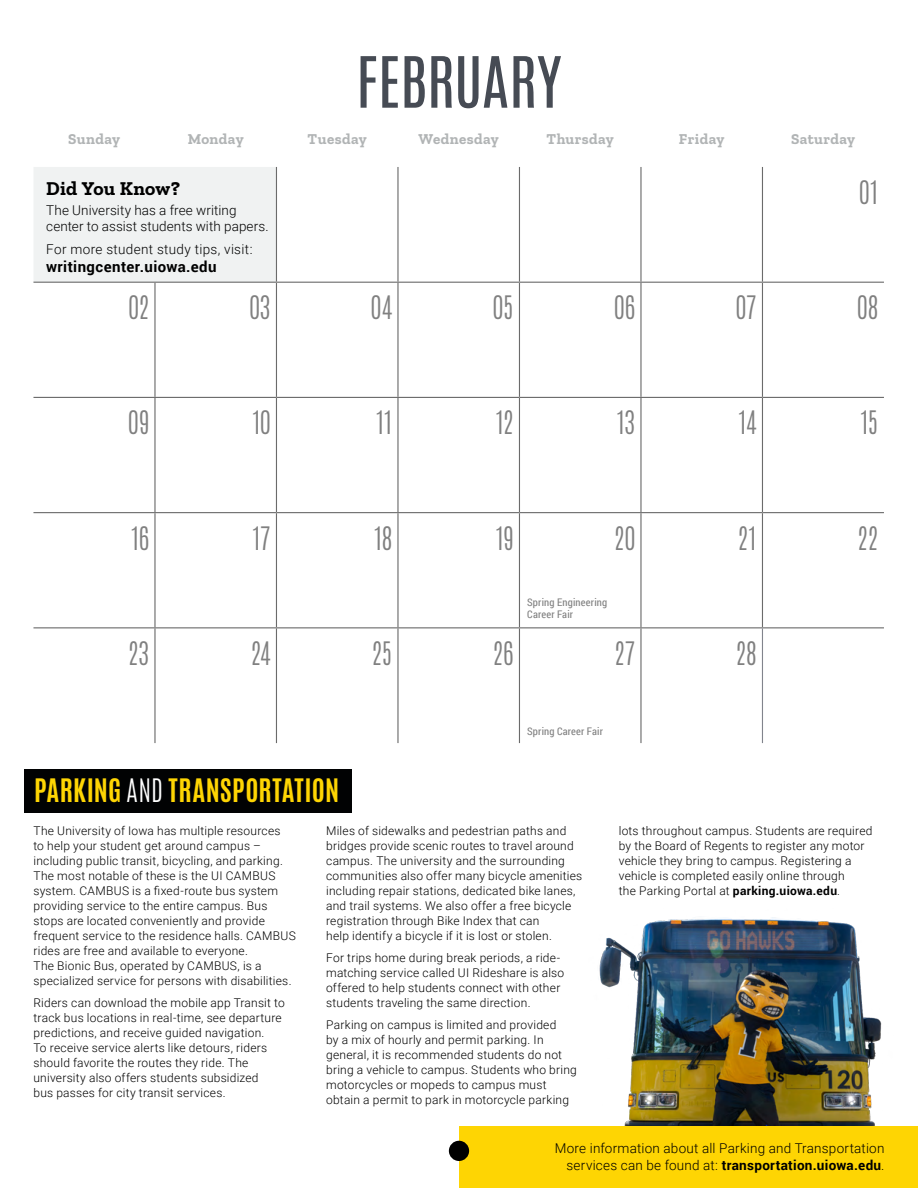
<style>
.page{position:relative;width:918px;height:1188px;background:#fff}
.page>*{position:absolute;margin:0;border:0;box-sizing:border-box;transform-origin:0 0}
.t1{font:60px "Antonio";letter-spacing:-.01em;color:#464b54}
.t2{font:300 27px "Antonio";letter-spacing:.02em;color:#808080}
.body{font:700 27px "Antonio";letter-spacing:.005em;color:#fed503}
.t3{font:700 19.5px "Zilla Slab";letter-spacing:.015em;color:#000}
.t4{font:18px "Antonio";color:#000}
.t5{font:700 15px "Zilla Slab";letter-spacing:.03em;color:#b1b4b5}
.t6{font:700 15px "Roboto";letter-spacing:.025em;color:#000}
.body-2{font:300 13.5px/16.2px "Roboto";letter-spacing:.01em;color:#000}
.body-3{font:300 12px/15px "Roboto";letter-spacing:.02em;color:#000}
.t7{font:10.5px/12px "Roboto Condensed";letter-spacing:.02em;color:#808080}
.s1{font-weight:300;color:#fff}
.s2{font-weight:700}
</style>
<div class="page">
<div style="left:24px;top:769px;width:328px;height:43px;background:#010203"></div>
<div style="left:33px;top:167px;width:122px;height:115px;background:#f0f2f2"></div>
<svg style="left:155px;top:167px;width:729px;height:576px"></svg>
<hr style="left:154px;top:283px;width:2px;height:114px;background:#6b6b6b">
<hr style="left:276px;top:283px;width:1px;height:114px;background:#6b6b6b">
<hr style="left:397px;top:283px;width:2px;height:114px;background:#6b6b6b">
<hr style="left:519px;top:283px;width:1px;height:114px;background:#6b6b6b">
<hr style="left:640px;top:283px;width:2px;height:114px;background:#6b6b6b">
<hr style="left:762px;top:282px;width:122px;height:1px;background:#6b6b6b">
<hr style="left:762px;top:283px;width:1px;height:114px;background:#6b6b6b">
<hr style="left:33px;top:397px;width:122px;height:1px;background:#6b6b6b">
<hr style="left:155px;top:397px;width:121px;height:1px;background:#6b6b6b">
<hr style="left:154px;top:398px;width:2px;height:114px;background:#6b6b6b">
<hr style="left:276px;top:397px;width:122px;height:1px;background:#6b6b6b">
<hr style="left:276px;top:398px;width:1px;height:114px;background:#6b6b6b">
<hr style="left:398px;top:397px;width:121px;height:1px;background:#6b6b6b">
<hr style="left:397px;top:398px;width:2px;height:114px;background:#6b6b6b">
<hr style="left:519px;top:397px;width:122px;height:1px;background:#6b6b6b">
<hr style="left:519px;top:398px;width:1px;height:114px;background:#6b6b6b">
<hr style="left:641px;top:397px;width:121px;height:1px;background:#6b6b6b">
<hr style="left:640px;top:398px;width:2px;height:114px;background:#6b6b6b">
<hr style="left:762px;top:397px;width:122px;height:1px;background:#6b6b6b">
<hr style="left:762px;top:398px;width:1px;height:114px;background:#6b6b6b">
<hr style="left:33px;top:512px;width:122px;height:1px;background:#6b6b6b">
<hr style="left:155px;top:512px;width:121px;height:1px;background:#6b6b6b">
<hr style="left:154px;top:513px;width:2px;height:114px;background:#6b6b6b">
<hr style="left:276px;top:512px;width:122px;height:1px;background:#6b6b6b">
<hr style="left:276px;top:513px;width:1px;height:114px;background:#6b6b6b">
<hr style="left:398px;top:512px;width:121px;height:1px;background:#6b6b6b">
<hr style="left:397px;top:513px;width:2px;height:114px;background:#6b6b6b">
<hr style="left:519px;top:512px;width:122px;height:1px;background:#6b6b6b">
<hr style="left:519px;top:513px;width:1px;height:114px;background:#6b6b6b">
<hr style="left:641px;top:512px;width:121px;height:1px;background:#6b6b6b">
<hr style="left:640px;top:513px;width:2px;height:114px;background:#6b6b6b">
<hr style="left:762px;top:512px;width:122px;height:1px;background:#6b6b6b">
<hr style="left:762px;top:513px;width:1px;height:114px;background:#6b6b6b">
<hr style="left:33px;top:627px;width:122px;height:1px;background:#6b6b6b">
<hr style="left:155px;top:627px;width:121px;height:1px;background:#6b6b6b">
<hr style="left:154px;top:628px;width:2px;height:115px;background:#6b6b6b">
<hr style="left:276px;top:627px;width:122px;height:1px;background:#6b6b6b">
<hr style="left:33px;top:282px;width:122px;height:1px;background:#6b6b6b">
<hr style="left:398px;top:627px;width:121px;height:1px;background:#6b6b6b">
<hr style="left:641px;top:627px;width:121px;height:1px;background:#6b6b6b">
<hr style="left:519px;top:627px;width:122px;height:1px;background:#6b6b6b">
<hr style="left:762px;top:627px;width:122px;height:1px;background:#6b6b6b">
<hr style="left:155px;top:282px;width:121px;height:1px;background:#6b6b6b">
<hr style="left:276px;top:282px;width:122px;height:1px;background:#6b6b6b">
<hr style="left:398px;top:282px;width:121px;height:1px;background:#6b6b6b">
<hr style="left:519px;top:282px;width:122px;height:1px;background:#6b6b6b">
<hr style="left:641px;top:282px;width:121px;height:1px;background:#6b6b6b">
<hr style="left:276px;top:628px;width:1px;height:115px;background:#6b6b6b">
<hr style="left:397px;top:628px;width:2px;height:115px;background:#6b6b6b">
<hr style="left:519px;top:628px;width:1px;height:115px;background:#6b6b6b">
<hr style="left:640px;top:628px;width:2px;height:115px;background:#6b6b6b">
<hr style="left:762px;top:628px;width:1px;height:115px;background:#81848c">
<hr style="left:276px;top:167px;width:1px;height:115px;background:#6b6b6b">
<hr style="left:397px;top:167px;width:2px;height:115px;background:#6b6b6b">
<hr style="left:519px;top:167px;width:1px;height:115px;background:#6b6b6b">
<hr style="left:640px;top:167px;width:2px;height:115px;background:#6b6b6b">
<hr style="left:762px;top:167px;width:1px;height:115px;background:#6b6b6b">
<img style="left:599px;top:917px;width:283px;height:209px">
<div style="left:459px;top:1126px;width:459px;height:62px;background:#fed503"></div>
<div style="left:449px;top:1141px;width:20px;height:20px;background:#000;border-radius:50%"></div>
<p class="t1" style="left:356px;top:38px;width:207px">FEBRUARY</p>
<p class="t5" style="left:68px;top:131px;width:53px">Sunday</p>
<p class="t5" style="left:188px;top:131px;width:57px">Monday</p>
<p class="t5" style="left:308px;top:131px;width:61px">Tuesday</p>
<p class="t5" style="left:419px;top:131px;width:82px">Wednesday</p>
<p class="t5" style="left:547px;top:131px;width:69px">Thursday</p>
<p class="t5" style="left:679px;top:131px;width:47px">Friday</p>
<p class="t5" style="left:791px;top:131px;width:66px">Saturday</p>
<p class="t3" style="left:46px;top:177px;width:135px">Did You Know?</p>
<p class="body-2" style="left:46px;top:201px;width:224px">The University has a free writing center to assist students with papers.</p>
<p class="body-2" style="left:46px;top:240px;width:208px">For more student study tips, visit:</p>
<p class="t6" style="left:46px;top:256px;width:172px">writingcenter.uiowa.edu</p>
<p class="t2" style="left:860px;top:173px;width:20px">01</p>
<p class="t2" style="left:129px;top:288px;width:22px">02</p>
<p class="t2" style="left:250px;top:288px;width:22px">03</p>
<p class="t2" style="left:371px;top:288px;width:22px">04</p>
<p class="t2" style="left:493px;top:288px;width:22px">05</p>
<p class="t2" style="left:615px;top:288px;width:22px">06</p>
<p class="t2" style="left:736px;top:288px;width:22px">07</p>
<p class="t2" style="left:857px;top:288px;width:22px">08</p>
<p class="t2" style="left:129px;top:403px;width:22px">09</p>
<p class="t2" style="left:253px;top:403px;width:19px">10</p>
<p class="t2" style="left:377px;top:403px;width:17px">11</p>
<p class="t2" style="left:496px;top:403px;width:19px">12</p>
<p class="t2" style="left:617px;top:403px;width:19px">13</p>
<p class="t2" style="left:739px;top:403px;width:19px">14</p>
<p class="t2" style="left:861px;top:403px;width:19px">15</p>
<p class="t2" style="left:132px;top:519px;width:19px">16</p>
<p class="t2" style="left:253px;top:519px;width:19px">17</p>
<p class="t2" style="left:374px;top:519px;width:19px">18</p>
<p class="t2" style="left:496px;top:519px;width:19px">19</p>
<p class="t2" style="left:615px;top:519px;width:22px">20</p>
<p class="t2" style="left:738px;top:519px;width:20px">21</p>
<p class="t2" style="left:858px;top:519px;width:22px">22</p>
<p class="t7" style="left:527px;top:596px;width:82px">Spring Engineering<br>Career Fair</p>
<p class="t2" style="left:128px;top:634px;width:22px">23</p>
<p class="t2" style="left:251px;top:634px;width:21px">24</p>
<p class="t2" style="left:372px;top:634px;width:21px">25</p>
<p class="t2" style="left:493px;top:634px;width:22px">26</p>
<p class="t2" style="left:615px;top:634px;width:22px">27</p>
<p class="t2" style="left:736px;top:634px;width:22px">28</p>
<p class="t7" style="left:527px;top:725px;width:77px">Spring Career Fair</p>
<p class="body" style="left:34px;top:770px;width:307px">PARKING <span class="s1">AND</span> TRANSPORTATION</p>
<p class="body-3" style="left:33px;top:823px;width:264px">The University of Iowa has multiple resources<br>to help your student get around campus – including public transit, bicycling, and parking.<br>The most notable of these is the UI CAMBUS system. CAMBUS is a fixed-route bus system providing service to the entire campus. Bus stops are located conveniently and provide frequent service to the residence halls. CAMBUS rides are free and available to everyone.<br>The Bionic Bus, operated by CAMBUS, is a specialized service for persons with disabilities.</p>
<p class="body-3" style="left:33px;top:995px;width:253px">Riders can download the mobile app Transit to track bus locations in real-time, see departure predictions, and receive guided navigation.<br>To receive service alerts like detours, riders should favorite the routes they ride. The university also offers students subsidized<br>bus passes for city transit services.</p>
<p class="body-3" style="left:326px;top:823px;width:258px">Miles of sidewalks and pedestrian paths and bridges provide scenic routes to travel around campus. The university and the surrounding communities also offer many bicycle amenities including repair stations, dedicated bike lanes, and trail systems. We also offer a free bicycle registration through Bike Index that can<br>help identify a bicycle if it is lost or stolen.</p>
<p class="body-3" style="left:326px;top:950px;width:240px">For trips home during break periods, a ride&shy;matching service called UI Rideshare is also offered to help students connect with other students traveling the same direction.</p>
<p class="body-3" style="left:326px;top:1016px;width:252px">Parking on campus is limited and provided<br>by a mix of hourly and permit parking. In general, it is recommended students do not bring a vehicle to campus. Students who bring motorcycles or mopeds to campus must obtain a permit to park in motorcycle parking</p>
<p class="body-3" style="left:619px;top:823px;width:255px">lots throughout campus. Students are required by the Board of Regents to register any motor vehicle they bring to campus. Registering a vehicle is completed easily online through<br>the Parking Portal at <span class="s2">parking.uiowa.edu</span>.</p>
<p class="body-2" style="left:555px;top:1140px;width:331px;text-align:right">More information about all Parking and Transportation services can be found at: <span class="s2">transportation.uiowa.edu</span>.</p>
<h3 class="t4" style="left:860px;top:1143px;width:15px">17</h3>
</div>
